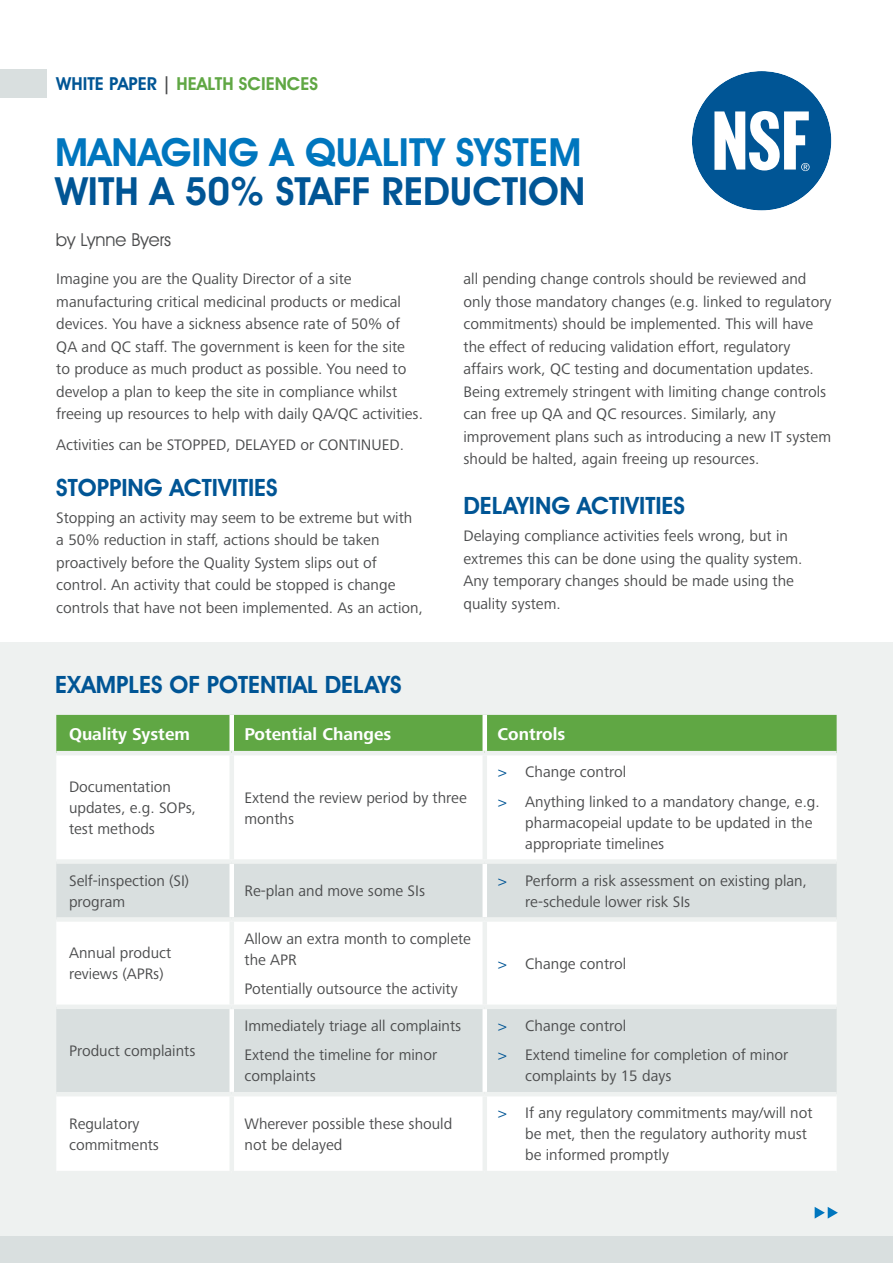
<style>
.page{position:relative;width:893px;height:1263px;background:#fff}
.page>*{position:absolute;margin:0;border:0;box-sizing:border-box;transform-origin:0 0}
.Main_header{font:600 39px/39px "Avant Garde IT Cby BT";color:#0076be}
.Subhead{font:600 24px "Avant Garde IT Cby BT";color:#005595}
.t1{font:600 18px "Avant Garde IT Cby BT";color:#60a744}
.By_Author{font:18px "Avant Garde IT Cby BT";color:#4b4c4d}
.t2{font:700 17.7px "Frutiger Next LTW1 G";color:#fff}
.Body_copy{font:15.75px/22.5px "Frutiger Next LTW1 G";color:#4b4c4d}
.s1{color:#005595}
.s2{color:#4b4c4d}
</style>
<div class="page">
<div style="left:0;top:1235px;width:893px;height:27px;background:#d9dfdf"></div>
<div style="left:0;top:69px;width:47px;height:29px;background:#d9dfdf"></div>
<svg style="left:692px;top:71px;width:140px;height:140px"></svg>
<div style="left:0;top:642px;width:893px;height:593px;background:#eef1f0"></div>
<svg style="left:815px;top:1207px;width:23px;height:11px"></svg>
<div style="left:56px;top:715px;width:781px;height:36px;background:#60a744"></div>
<div style="left:56px;top:756px;width:781px;height:415px;background:#fff"></div>
<svg style="left:56px;top:864px;width:781px;height:228px;fill:#d9dfdf"></svg>
<div style="left:229px;top:715px;width:5px;height:36px;background:#fff"></div>
<div style="left:482px;top:715px;width:5px;height:36px;background:#fff"></div>
<div style="left:229px;top:864px;width:5px;height:53px;background:#fff"></div>
<div style="left:482px;top:864px;width:5px;height:53px;background:#fff"></div>
<div style="left:229px;top:1009px;width:5px;height:83px;background:#fff"></div>
<div style="left:482px;top:1009px;width:5px;height:83px;background:#fff"></div>
<div style="left:229px;top:755px;width:5px;height:104px;background:#eef1f0"></div>
<div style="left:482px;top:755px;width:5px;height:104px;background:#eef1f0"></div>
<div style="left:229px;top:922px;width:5px;height:82px;background:#eef1f0"></div>
<div style="left:482px;top:922px;width:5px;height:82px;background:#eef1f0"></div>
<div style="left:229px;top:1096px;width:5px;height:75px;background:#eef1f0"></div>
<div style="left:482px;top:1096px;width:5px;height:75px;background:#eef1f0"></div>
<div style="left:56px;top:859px;width:176px;height:5px;background:#eef1f0"></div>
<div style="left:232px;top:859px;width:253px;height:5px;background:#eef1f0"></div>
<div style="left:485px;top:859px;width:352px;height:5px;background:#eef1f0"></div>
<div style="left:56px;top:917px;width:176px;height:5px;background:#eef1f0"></div>
<div style="left:232px;top:917px;width:253px;height:5px;background:#eef1f0"></div>
<div style="left:485px;top:917px;width:352px;height:5px;background:#eef1f0"></div>
<div style="left:56px;top:1004px;width:176px;height:5px;background:#eef1f0"></div>
<div style="left:232px;top:1004px;width:253px;height:5px;background:#eef1f0"></div>
<div style="left:485px;top:1004px;width:352px;height:5px;background:#eef1f0"></div>
<hr style="left:56px;top:1092px;width:176px;height:4px;background:#eef1f0">
<hr style="left:232px;top:1092px;width:253px;height:4px;background:#eef1f0">
<hr style="left:485px;top:1092px;width:352px;height:4px;background:#eef1f0">
<p class="t1" style="left:56px;top:73px;width:263px"><span class="s1">WHITE PAPER</span> <span class="s2">|</span> HEALTH SCIENCES</p>
<p class="Main_header" style="left:55px;top:132px;width:532px">MANAGING A QUALITY SYSTEM<br><span class="s1">WITH A 50% STAFF REDUCTION</span></p>
<p class="By_Author" style="left:56px;top:228px;width:117px">by Lynne Byers</p>
<p class="Body_copy" style="left:56px;top:268px;width:368px">Imagine you are the Quality Director of a site manufacturing critical medicinal products or medical devices. You have a sickness absence rate of 50% of QA and QC staff. The government is keen for the site<br>to produce as much product as possible. You need to develop a plan to keep the site in compliance whilst freeing up resources to help with daily QA/QC activities.</p>
<p class="Body_copy" style="left:56px;top:434px;width:349px">Activities can be STOPPED, DELAYED or CONTINUED.</p>
<p class="Subhead" style="left:56px;top:473px;width:223px">STOPPING ACTIVITIES</p>
<p class="Body_copy" style="left:56px;top:507px;width:368px">Stopping an activity may seem to be extreme but with a 50% reduction in staff, actions should be taken proactively before the Quality System slips out of control. An activity that could be stopped is change controls that have not been implemented. As an action,</p>
<p class="Subhead" style="left:55px;top:670px;width:348px">EXAMPLES OF POTENTIAL DELAYS</p>
<p class="Body_copy" style="left:463px;top:268px;width:370px">all pending change controls should be reviewed and only those mandatory changes (e.g. linked to regulatory commitments) should be implemented. This will have the effect of reducing validation effort, regulatory affairs work, QC testing and documentation updates.<br>Being extremely stringent with limiting change controls can free up QA and QC resources. Similarly, any improvement plans such as introducing a new IT system should be halted, again freeing up resources.</p>
<p class="Subhead" style="left:463px;top:491px;width:223px">DELAYING ACTIVITIES</p>
<p class="Body_copy" style="left:463px;top:525px;width:341px">Delaying compliance activities feels wrong, but in extremes this can be done using the quality system.<br>Any temporary changes should be made using the quality system.</p>
<p class="t2" style="left:69px;top:724px;width:122px">Quality System</p>
<p class="t2" style="left:244px;top:724px;width:149px">Potential Changes</p>
<p class="t2" style="left:498px;top:724px;width:69px">Controls</p>
<p class="Body_copy" style="left:69px;top:777px;width:129px;line-height:21px">Documentation updates, e.g. SOPs, test methods</p>
<p class="Body_copy" style="left:244px;top:787px;width:224px;line-height:21px">Extend the review period by three months</p>
<p class="Body_copy" style="left:498px;top:761px;width:129px"><span class="s1">&gt;</span> Change control</p>
<p class="Body_copy" style="left:525px;top:791px;width:296px;line-height:21px;text-indent:-27px"><span class="s1">&gt;</span> Anything linked to a mandatory change, e.g. pharmacopeial update to be updated in the appropriate timelines</p>
<p class="Body_copy" style="left:69px;top:870px;width:122px;line-height:21px">Self-inspection (SI) program</p>
<p class="Body_copy" style="left:244px;top:880px;width:182px">Re-plan and move some SIs</p>
<p class="Body_copy" style="left:525px;top:870px;width:283px;line-height:21px;text-indent:-27px"><span class="s1">&gt;</span> Perform a risk assessment on existing plan, re-schedule lower risk SIs</p>
<p class="Body_copy" style="left:69px;top:943px;width:104px;line-height:21px">Annual product reviews (APRs)</p>
<p class="Body_copy" style="left:244px;top:928px;width:228px;line-height:21px">Allow an extra month to complete the APR</p>
<p class="Body_copy" style="left:244px;top:978px;width:215px">Potentially outsource the activity</p>
<p class="Body_copy" style="left:498px;top:953px;width:129px"><span class="s1">&gt;</span> Change control</p>
<p class="Body_copy" style="left:69px;top:1040px;width:128px">Product complaints</p>
<p class="Body_copy" style="left:244px;top:1015px;width:218px">Immediately triage all complaints</p>
<p class="Body_copy" style="left:244px;top:1045px;width:194px;line-height:21px">Extend the timeline for minor complaints</p>
<p class="Body_copy" style="left:498px;top:1015px;width:129px"><span class="s1">&gt;</span> Change control</p>
<p class="Body_copy" style="left:525px;top:1045px;width:265px;line-height:21px;text-indent:-27px"><span class="s1">&gt;</span> Extend timeline for completion of minor complaints by 15 days</p>
<p class="Body_copy" style="left:69px;top:1113px;width:92px;line-height:21px">Regulatory commitments</p>
<p class="Body_copy" style="left:244px;top:1113px;width:209px;line-height:21px">Wherever possible these should not be delayed</p>
<p class="Body_copy" style="left:525px;top:1103px;width:289px;line-height:21px;text-indent:-27px"><span class="s1">&gt;</span> If any regulatory commitments may/will not be met, then the regulatory authority must be informed promptly</p>
</div>
